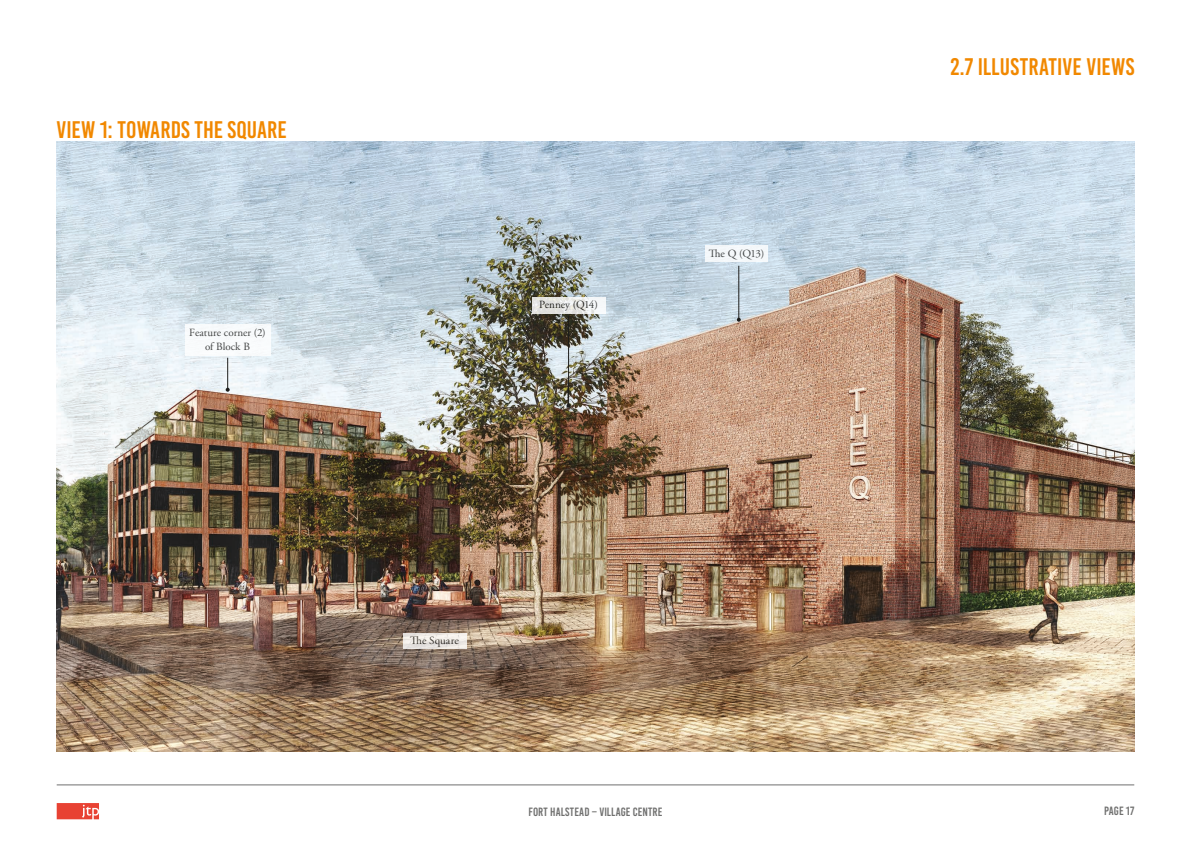
<style>
.page{position:relative;width:1191px;height:842px;background:#fff}
.page>*{position:absolute;margin:0;border:0;box-sizing:border-box;transform-origin:0 0}
.t1{font:24px "Bebas Kai";letter-spacing:.005em;color:#f18800}
.t2{font:12px "Bebas Kai";letter-spacing:.01em;color:#70706f}
.t3{font:11.1px "Adobe Garamond Pro";letter-spacing:.005em;color:#1d1d1b}
.t4{font:11px/14px "Adobe Garamond Pro";letter-spacing:-.005em;color:#1d1d1b;text-align:center}
</style>
<div class="page">
<hr style="left:57px;top:785px;width:1077px;height:1px;background:#70706f">
<svg style="left:57px;top:803px;width:42px;height:16px"></svg>
<img style="left:57px;top:142px;width:1077px;height:609px">
<div style="left:185px;top:324px;width:85px;height:31px;background:#fff"></div>
<hr style="left:227px;top:358px;width:1px;height:32px;background:#1d1d1b">
<svg style="left:226px;top:388px;width:4px;height:4px"></svg>
<div style="left:705px;top:245px;width:63px;height:17px;background:#f4f8fa"></div>
<hr style="left:738px;top:266px;width:1px;height:54px;background:#1d1d1b">
<svg style="left:737px;top:318px;width:4px;height:4px"></svg>
<svg style="left:532px;top:297px;width:73px;height:16px"></svg>
<hr style="left:568px;top:316px;width:1px;height:90px;background:#1d1d1b">
<svg style="left:566px;top:404px;width:4px;height:4px"></svg>
<svg style="left:403px;top:633px;width:63px;height:16px"></svg>
<h1 class="t1" style="left:56px;top:117px;width:232px">VIEW 1: TOWARDS THE SQUARE</h1>
<p class="t4" style="left:189px;top:325px;width:78px">Feature corner (2) of Block B</p>
<p class="t4" style="left:539px;top:298px;width:60px">Penney (Q14)</p>
<p class="t4" style="left:709px;top:246px;width:57px">The Q (Q13)</p>
<h1 class="t1" style="left:950px;top:54px;width:185px">2.7 ILLUSTRATIVE VIEWS</h1>
<p class="t3" style="left:410px;top:634px;width:50px">The Square</p>
<p class="t2" style="left:528px;top:805px;width:135px">FORT HALSTEAD – VILLAGE CENTRE</p>
<p class="t2" style="left:1104px;top:804px;width:32px">PAGE 17</p>
</div>
